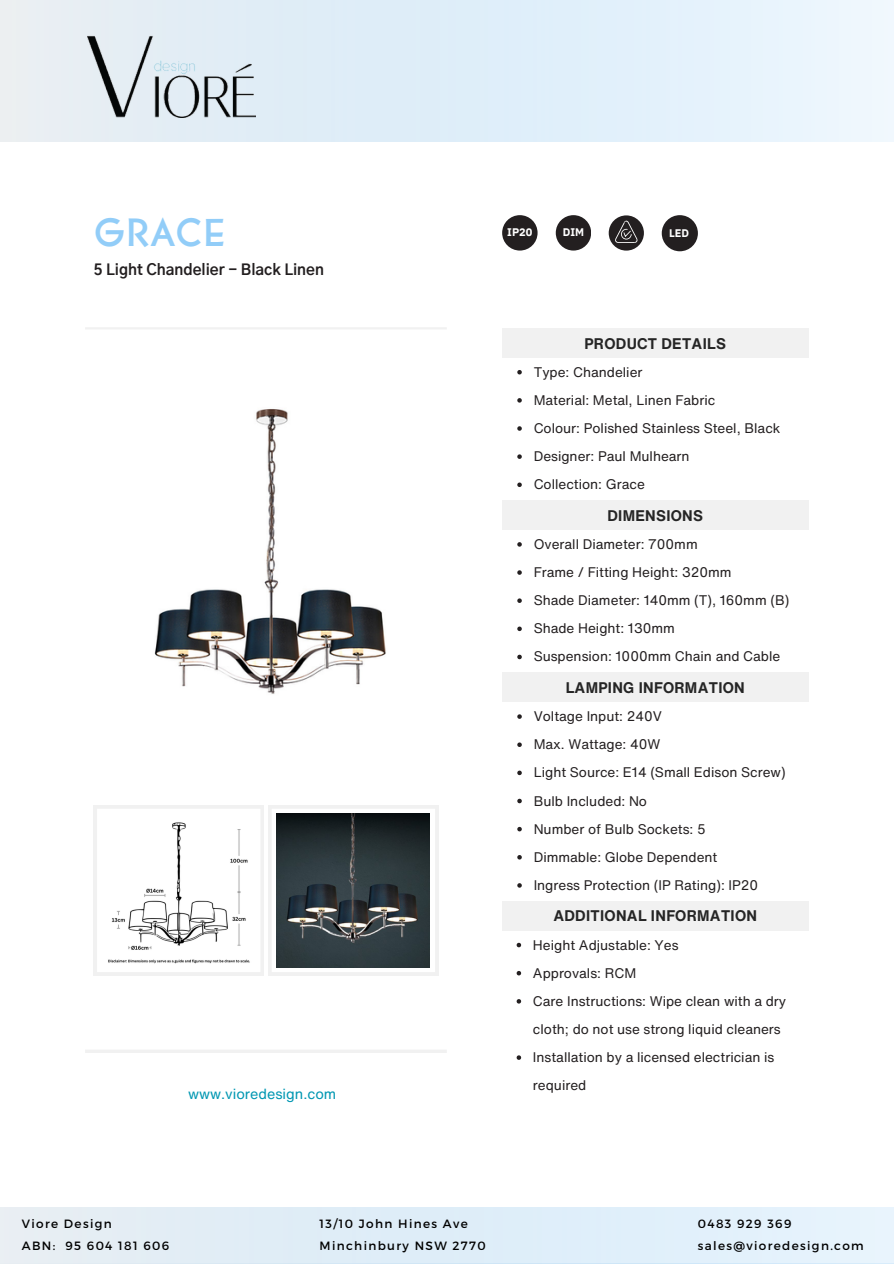
<style>
.page{position:relative;width:894px;height:1264px;background:#fff}
.page>*{position:absolute;margin:0;border:0;box-sizing:border-box;transform-origin:0 0}
.t1{font:500 40.95px "Bernhard Got URW";color:#92cdf8}
.t2{font:700 15.15px "Gothic A1";color:#231f20}
.t3{font:700 15px "Helvetica Now Text";letter-spacing:.02em;color:#252525}
.t4{font:14.4px "Helvetica Now Text";color:#0097b2}
.t5{font:13.65px/28.2px "Helvetica Now Text";color:#231f20}
.t6{font:12px "Montserrat";letter-spacing:.11em;color:#000}
.t7{font:700 10.95px "IBM Plex Sans";color:#fff}
</style>
<div class="page">
<svg style="left:94px;top:805px;width:344px;height:170px"></svg>
<div style="left:608px;top:215px;width:35px;height:35px;background:#231f20;border-radius:50%"></div>
<svg style="left:615px;top:220px;width:22px;height:23px"></svg>
<div style="left:0;top:0;width:893px;height:141px;background:#e2effa"></div>
<img style="left:88px;top:35px;width:167px;height:83px">
<div style="left:502px;top:328px;width:306px;height:29px;background:#f1f1f1"></div>
<div style="left:502px;top:500px;width:306px;height:30px;background:#f1f1f1"></div>
<hr style="left:85px;top:327px;width:361px;height:2px;background:#f1f1f1">
<div style="left:502px;top:672px;width:306px;height:30px;background:#f1f1f1"></div>
<div style="left:502px;top:901px;width:306px;height:29px;background:#f1f1f1"></div>
<div style="left:0;top:1207px;width:893px;height:56px;background:#e1eef8"></div>
<div style="left:502px;top:215px;width:35px;height:35px;background:#231f20;border-radius:50%"></div>
<div style="left:555px;top:215px;width:36px;height:35px;background:#231f20;border-radius:50%"></div>
<div style="left:661px;top:215px;width:36px;height:36px;background:#231f20;border-radius:50%"></div>
<hr style="left:85px;top:1049px;width:361px;height:3px;background:#f1f1f1">
<img style="left:154px;top:409px;width:232px;height:285px">
<img style="left:102px;top:813px;width:153px;height:153px">
<img style="left:276px;top:813px;width:153px;height:154px">
<svg style="left:517px;top:714px;width:4px;height:4px"></svg>
<svg style="left:517px;top:742px;width:4px;height:5px"></svg>
<svg style="left:517px;top:770px;width:4px;height:5px"></svg>
<svg style="left:517px;top:798px;width:4px;height:5px"></svg>
<svg style="left:517px;top:826px;width:4px;height:5px"></svg>
<svg style="left:517px;top:855px;width:4px;height:4px"></svg>
<svg style="left:517px;top:883px;width:4px;height:4px"></svg>
<svg style="left:517px;top:370px;width:4px;height:4px"></svg>
<svg style="left:517px;top:398px;width:4px;height:4px"></svg>
<svg style="left:517px;top:426px;width:4px;height:5px"></svg>
<svg style="left:517px;top:454px;width:4px;height:5px"></svg>
<svg style="left:517px;top:482px;width:4px;height:5px"></svg>
<svg style="left:517px;top:542px;width:4px;height:4px"></svg>
<svg style="left:517px;top:570px;width:4px;height:5px"></svg>
<svg style="left:517px;top:598px;width:4px;height:5px"></svg>
<svg style="left:517px;top:626px;width:4px;height:5px"></svg>
<svg style="left:517px;top:654px;width:4px;height:5px"></svg>
<svg style="left:516px;top:942px;width:5px;height:5px"></svg>
<svg style="left:516px;top:971px;width:5px;height:4px"></svg>
<svg style="left:516px;top:999px;width:5px;height:4px"></svg>
<svg style="left:516px;top:1055px;width:5px;height:4px"></svg>
<p class="t1" style="left:94px;top:215px;width:133px">GRACE</p>
<p class="t2" style="left:94px;top:263px;width:232px">5 Light Chandelier - Black Linen</p>
<p class="t4" style="left:188px;top:1083px;width:150px">www.vioredesign.com</p>
<h6 class="t7" style="left:507px;top:224px;width:27px">IP20</h6>
<p class="t7" style="left:562px;top:225px;width:23px">DIM</p>
<p class="t7" style="left:669px;top:226px;width:22px">LED</p>
<h1 class="t3" style="left:584px;top:332px;width:143px">PRODUCT DETAILS</h1>
<p class="t5" style="left:533px;top:357px;width:110px">Type: Chandelier</p>
<h2 class="t5" style="left:533px;top:385px;width:183px">Material: Metal, Linen Fabric</h2>
<p class="t5" style="left:533px;top:414px;width:248px">Colour: Polished Stainless Steel, Black</p>
<p class="t5" style="left:533px;top:442px;width:157px">Designer: Paul Mulhearn</p>
<p class="t5" style="left:533px;top:470px;width:113px">Collection: Grace</p>
<h3 class="t3" style="left:607px;top:504px;width:97px">DIMENSIONS</h3>
<p class="t5" style="left:533px;top:529px;width:166px">Overall Diameter: 700mm</p>
<p class="t5" style="left:533px;top:558px;width:199px">Frame / Fitting Height: 320mm</p>
<p class="t5" style="left:533px;top:586px;width:257px">Shade Diameter: 140mm (T), 160mm (B)</p>
<p class="t5" style="left:533px;top:614px;width:143px">Shade Height: 130mm</p>
<h2 class="t5" style="left:533px;top:642px;width:248px">Suspension: 1000mm Chain and Cable</h2>
<h6 class="t3" style="left:565px;top:676px;width:181px">LAMPING INFORMATION</h6>
<h2 class="t5" style="left:533px;top:702px;width:130px">Voltage Input: 240V</h2>
<p class="t5" style="left:533px;top:730px;width:128px">Max. Wattage: 40W</p>
<p class="t5" style="left:533px;top:758px;width:253px">Light Source: E14 (Small Edison Screw)</p>
<p class="t5" style="left:533px;top:786px;width:115px">Bulb Included: No</p>
<p class="t5" style="left:533px;top:814px;width:173px">Number of Bulb Sockets: 5</p>
<p class="t5" style="left:533px;top:842px;width:185px">Dimmable: Globe Dependent</p>
<h2 class="t5" style="left:533px;top:870px;width:226px">Ingress Protection (IP Rating): IP20</h2>
<h6 class="t3" style="left:553px;top:904px;width:205px">ADDITIONAL INFORMATION</h6>
<p class="t5" style="left:533px;top:930px;width:147px">Height Adjustable: Yes</p>
<p class="t5" style="left:533px;top:958px;width:105px">Approvals: RCM</p>
<p class="t5" style="left:533px;top:986px;width:255px">Care Instructions: Wipe clean with a dry cloth; do not use strong liquid cleaners</p>
<p class="t5" style="left:533px;top:1042px;width:243px">Installation by a licensed electrician is required</p>
<p class="t6" style="left:22px;top:1216px;width:91px">Viore Design</p>
<p class="t6" style="left:22px;top:1238px;width:149px">ABN: 95 604 181 606</p>
<p class="t6" style="left:319px;top:1216px;width:150px">13/10 John Hines Ave</p>
<p class="t6" style="left:319px;top:1238px;width:167px">Minchinbury NSW 2770</p>
<p class="t6" style="left:697px;top:1238px;width:167px">sales@vioredesign.com</p>
<p class="t6" style="left:697px;top:1216px;width:95px">0483 929 369</p>
</div>
